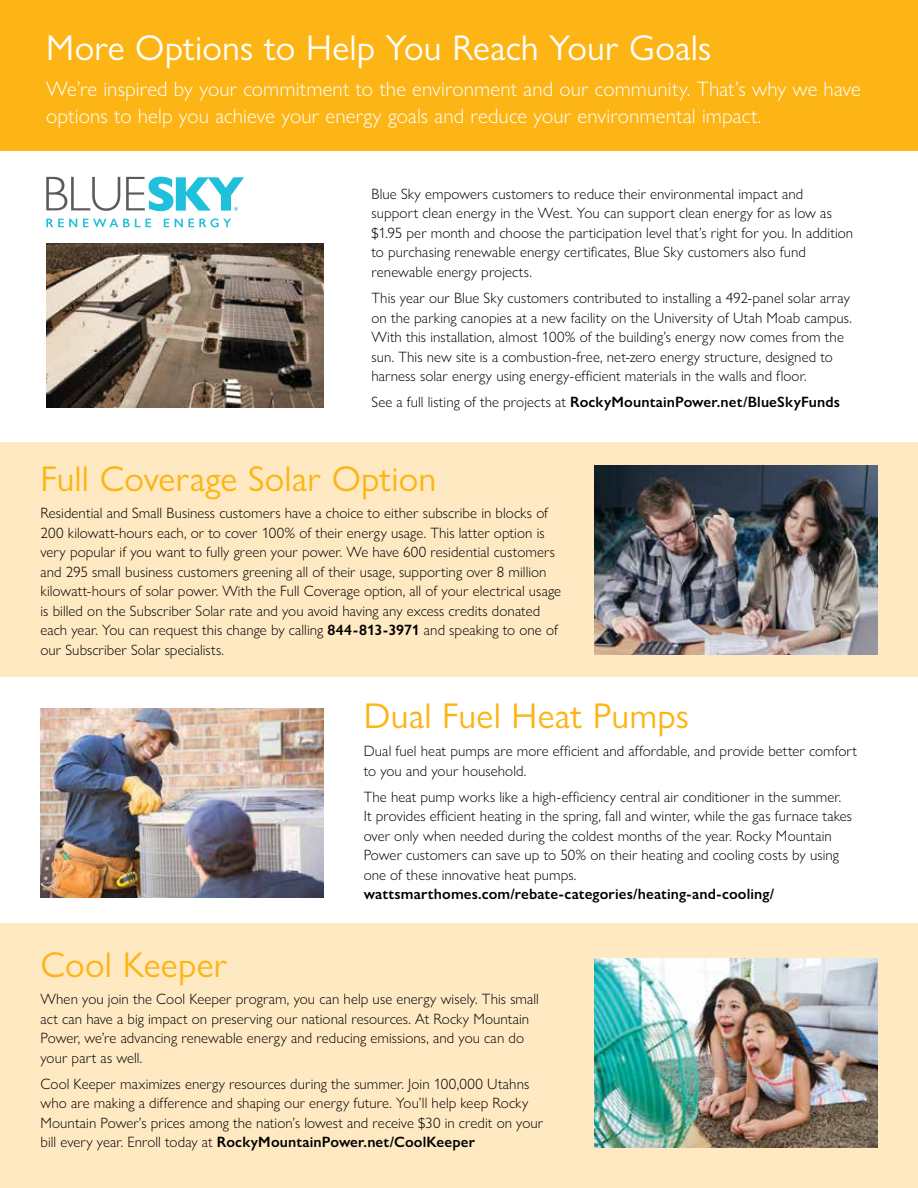
<style>
.page{position:relative;width:918px;height:1188px;background:#fff}
.page>*{position:absolute;margin:0;border:0;box-sizing:border-box;transform-origin:0 0}
.t1{font:36px "Gill Sans Nova";letter-spacing:.005em;color:#fcb515}
.t2{font:36px "Gill Sans Nova";letter-spacing:.005em;color:#fff}
.t3{font:300 21px/27px "Gill Sans Nova";letter-spacing:.005em;color:#fff}
.t4{font:300 15px/19.5px "Gill Sans Nova";letter-spacing:.005em;color:#000}
.t5{font:600 15px "Gill Sans Nova";letter-spacing:.01em;color:#000}
.s1{font-weight:300}
.s2{font-weight:600}
</style>
<div class="page">
<div style="left:0;top:923px;width:918px;height:265px;background:#ffe9c3"></div>
<div style="left:0;top:442px;width:918px;height:234px;background:#ffe9c3"></div>
<div style="left:0;top:0;width:918px;height:150px;background:#fcb515"></div>
<img style="left:46px;top:244px;width:278px;height:163px">
<svg style="left:46px;top:219px;width:31px;height:8px"></svg>
<svg style="left:83px;top:219px;width:68px;height:8px"></svg>
<svg style="left:164px;top:219px;width:5px;height:8px"></svg>
<svg style="left:175px;top:219px;width:56px;height:8px"></svg>
<svg style="left:46px;top:177px;width:74px;height:34px"></svg>
<svg style="left:126px;top:177px;width:118px;height:34px"></svg>
<img style="left:594px;top:466px;width:284px;height:189px">
<img style="left:594px;top:958px;width:284px;height:190px">
<img style="left:40px;top:709px;width:284px;height:189px">
<h1 class="t2" style="left:46px;top:26px;width:667px">More Options to Help You Reach Your Goals</h1>
<h2 class="t3" style="left:46px;top:75px;width:816px">We’re inspired by your commitment to the environment and our community. That’s why we have options to help you achieve your energy goals and reduce your environmental impact.</h2>
<p class="t4" style="left:372px;top:184px;width:483px">Blue Sky empowers customers to reduce their environmental impact and support clean energy in the West. You can support clean energy for as low as $1.95 per month and choose the participation level that’s right for you. In addition to purchasing renewable energy certificates, Blue Sky customers also fund renewable energy projects.</p>
<p class="t4" style="left:372px;top:288px;width:482px">This year our Blue Sky customers contributed to installing a 492-panel solar array on the parking canopies at a new facility on the University of Utah Moab campus.<br>With this installation, almost 100% of the building’s energy now comes from the sun. This new site is a combustion-free, net-zero energy structure, designed to harness solar energy using energy-efficient materials in the walls and floor.</p>
<p class="t5" style="left:372px;top:393px;width:470px"><span class="s1">See a full listing of the projects at</span> RockyMountainPower.net/BlueSkyFunds</p>
<h1 class="t1" style="left:40px;top:456px;width:397px">Full Coverage Solar Option</h1>
<p class="t4" style="left:40px;top:503px;width:522px">Residential and Small Business customers have a choice to either subscribe in blocks of 200 kilowatt-hours each, or to cover 100% of their energy usage. This latter option is very popular if you want to fully green your power. We have 600 residential customers and 295 small business customers greening all of their usage, supporting over 8 million kilowatt-hours of solar power. With the Full Coverage option, all of your electrical usage is billed on the Subscriber Solar rate and you avoid having any excess credits donated each year. You can request this change by calling <span class="s2">844-813-3971</span> and speaking to one of our Subscriber Solar specialists.</p>
<h1 class="t1" style="left:364px;top:694px;width:327px">Dual Fuel Heat Pumps</h1>
<p class="t4" style="left:364px;top:741px;width:495px">Dual fuel heat pumps are more efficient and affordable, and provide better comfort to you and your household.</p>
<p class="t4" style="left:364px;top:787px;width:490px">The heat pump works like a high-efficiency central air conditioner in the summer.<br>It provides efficient heating in the spring, fall and winter, while the gas furnace takes over only when needed during the coldest months of the year. Rocky Mountain Power customers can save up to 50% on their heating and cooling costs by using one of these innovative heat pumps.</p>
<p class="t5" style="left:364px;top:885px;width:412px">wattsmarthomes.com/rebate-categories/heating-and-cooling/</p>
<h1 class="t1" style="left:40px;top:942px;width:188px">Cool Keeper</h1>
<p class="t4" style="left:40px;top:989px;width:500px">When you join the Cool Keeper program, you can help use energy wisely. This small act can have a big impact on preserving our national resources. At Rocky Mountain Power, we’re advancing renewable energy and reducing emissions, and you can do your part as well.</p>
<p class="t4" style="left:40px;top:1074px;width:504px">Cool Keeper maximizes energy resources during the summer. Join 100,000 Utahns who are making a difference and shaping our energy future. You’ll help keep Rocky Mountain Power’s prices among the nation’s lowest and receive $30 in credit on your bill every year. Enroll today at <span class="s2">RockyMountainPower.net/CoolKeeper</span></p>
</div>
